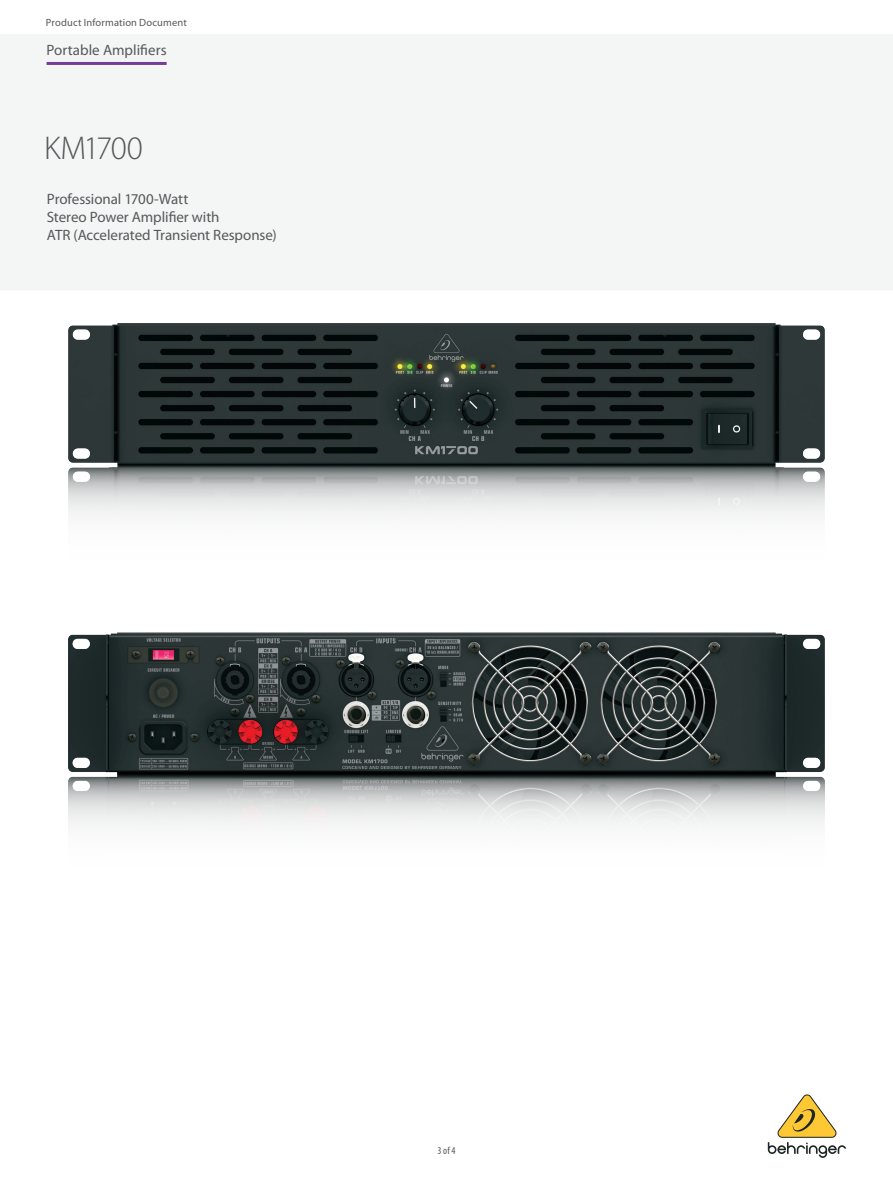
<style>
.page{position:relative;width:893px;height:1188px;background:#fff}
.page>*{position:absolute;margin:0;border:0;box-sizing:border-box;transform-origin:0 0}
.t1{font:300 33px "Myriad Pro";letter-spacing:-.05em;color:#57585a}
.t2{font:15px/18px "Myriad Pro";letter-spacing:-.005em;color:#57585a}
.t3{font:10.5px "Myriad Pro";letter-spacing:.015em;color:#57585a}
.t4{font:condensed 10.5px "Myriad Pro";color:#57585a}
</style>
<div class="page">
<img style="left:0;top:34px;width:893px;height:1117px">
<hr style="left:47px;top:62px;width:120px;height:3px;background:#753e98">
<svg style="left:768px;top:1094px;width:78px;height:64px"></svg>
<img style="left:69px;top:631px;width:755px;height:238px">
<img style="left:69px;top:323px;width:755px;height:236px">
<p class="t3" style="left:46px;top:16px;width:142px">Product Information Document</p>
<p class="t2" style="left:47px;top:40px;width:122px">Portable Amplifiers</p>
<h1 class="t1" style="left:44px;top:130px;width:100px">KM1700</h1>
<p class="t2" style="left:47px;top:190px;width:231px">Professional 1700-Watt<br>Stereo Power Amplifier with<br>ATR (Accelerated Transient Response)</p>
<p class="t4" style="left:437px;top:1144px;width:20px">3 of 4</p>
</div>
